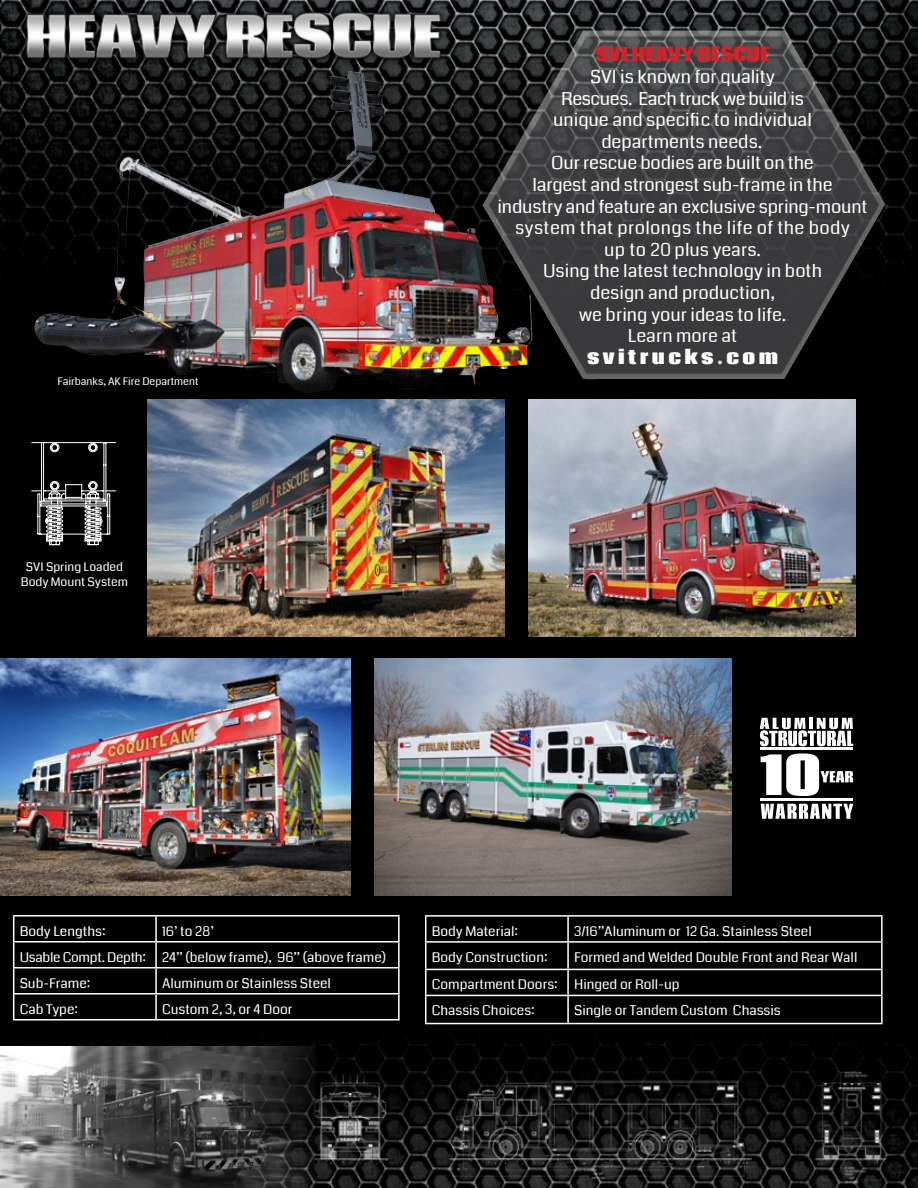
<style>
.page{position:relative;width:918px;height:1188px;background:#fff}
.page>*{position:absolute;margin:0;border:0;box-sizing:border-box;transform-origin:0 0}
.t1{font:18px/21.6px "Coda";color:#fff;text-align:center}
.t2{font:800 18px "Coda";color:#d1232a}
.t3{font:800 18px "Coda";letter-spacing:.19em;color:#fff}
.t4{font:13.5px "Coda";color:#fff}
.t5{font:13.5px "Coda";letter-spacing:-.02em;color:#fff}
.t6{font:12px "Coda";color:#fff}
.t7{font:10.5px "Coda";color:#fff}
</style>
<div class="page">
<img style="left:0;top:0;width:918px;height:1188px">
<img style="left:19px;top:6px;width:429px;height:61px">
<img style="left:482px;top:31px;width:403px;height:348px">
<img style="left:529px;top:400px;width:326px;height:236px">
<img style="left:148px;top:400px;width:356px;height:236px">
<img style="left:0;top:659px;width:350px;height:237px">
<img style="left:375px;top:659px;width:356px;height:237px">
<img style="left:0;top:1047px;width:904px;height:141px">
<img style="left:33px;top:75px;width:465px;height:319px">
<hr style="left:13px;top:915px;width:143px;height:1px;background:#fff">
<hr style="left:156px;top:941px;width:244px;height:2px;background:#fff">
<hr style="left:156px;top:967px;width:244px;height:2px;background:#fff">
<hr style="left:13px;top:993px;width:143px;height:2px;background:#fff">
<hr style="left:156px;top:993px;width:244px;height:2px;background:#fff">
<hr style="left:13px;top:1019px;width:143px;height:2px;background:#fff">
<hr style="left:155px;top:916px;width:2px;height:25px;background:#fff">
<hr style="left:398px;top:916px;width:2px;height:25px;background:#fff">
<hr style="left:156px;top:915px;width:244px;height:1px;background:#fff">
<hr style="left:155px;top:969px;width:2px;height:24px;background:#fff">
<hr style="left:155px;top:995px;width:2px;height:24px;background:#fff">
<hr style="left:398px;top:995px;width:2px;height:24px;background:#fff">
<hr style="left:13px;top:941px;width:143px;height:2px;background:#fff">
<svg style="left:13px;top:916px;width:1px;height:103px"></svg>
<hr style="left:155px;top:943px;width:2px;height:24px;background:#fff">
<hr style="left:398px;top:943px;width:2px;height:24px;background:#fff">
<hr style="left:13px;top:967px;width:143px;height:2px;background:#fff">
<hr style="left:398px;top:969px;width:2px;height:24px;background:#fff">
<hr style="left:156px;top:1019px;width:244px;height:2px;background:#fff">
<hr style="left:425px;top:915px;width:143px;height:2px;background:#fff">
<hr style="left:568px;top:941px;width:315px;height:2px;background:#fff">
<hr style="left:568px;top:969px;width:315px;height:1px;background:#fff">
<hr style="left:425px;top:995px;width:143px;height:1px;background:#fff">
<hr style="left:568px;top:995px;width:315px;height:1px;background:#fff">
<hr style="left:425px;top:1023px;width:143px;height:1px;background:#fff">
<hr style="left:567px;top:917px;width:2px;height:24px;background:#fff">
<hr style="left:881px;top:917px;width:2px;height:24px;background:#fff">
<hr style="left:568px;top:915px;width:315px;height:2px;background:#fff">
<hr style="left:567px;top:970px;width:2px;height:25px;background:#fff">
<hr style="left:567px;top:996px;width:2px;height:27px;background:#fff">
<hr style="left:881px;top:996px;width:2px;height:27px;background:#fff">
<hr style="left:425px;top:941px;width:143px;height:2px;background:#fff">
<svg style="left:425px;top:917px;width:1px;height:106px"></svg>
<hr style="left:567px;top:943px;width:2px;height:26px;background:#fff">
<hr style="left:881px;top:943px;width:2px;height:26px;background:#fff">
<hr style="left:425px;top:969px;width:143px;height:1px;background:#fff">
<hr style="left:881px;top:970px;width:2px;height:25px;background:#fff">
<hr style="left:568px;top:1023px;width:315px;height:1px;background:#fff">
<hr style="left:761px;top:798px;width:92px;height:3px;background:#fff">
<hr style="left:761px;top:748px;width:92px;height:2px;background:#fff">
<svg style="left:761px;top:753px;width:92px;height:43px"></svg>
<svg style="left:760px;top:718px;width:93px;height:28px"></svg>
<svg style="left:761px;top:804px;width:92px;height:15px"></svg>
<svg style="left:31px;top:442px;width:86px;height:104px;background:#444"></svg>
<p class="t7" style="left:58px;top:374px;width:143px">Fairbanks, AK Fire Department</p>
<p class="t6" style="left:26px;top:559px;width:99px">SVI Spring Loaded</p>
<p class="t6" style="left:21px;top:573px;width:109px">Body Mount System</p>
<p class="t2" style="left:595px;top:40px;width:176px">SVI HEAVY RESCUE</p>
<p class="t1" style="left:553px;top:66px;width:260px">SVI is known for quality<br>Rescues. Each truck we build is unique and specific to individual departments needs.</p>
<p class="t1" style="left:498px;top:152px;width:372px">Our rescue bodies are built on the<br>largest and strongest sub-frame in the<br>industry and feature an exclusive spring-mount system that prolongs the life of the body<br>up to 20 plus years.</p>
<p class="t1" style="left:543px;top:260px;width:281px">Using the latest technology in both design and production,</p>
<p class="t1" style="left:579px;top:303px;width:209px">we bring your ideas to life.</p>
<p class="t1" style="left:628px;top:325px;width:111px">Learn more at</p>
<p class="t3" style="left:587px;top:343px;width:193px">svitrucks.com</p>
<p class="t4" style="left:20px;top:922px;width:87px">Body Lengths:</p>
<p class="t4" style="left:162px;top:922px;width:53px">16’ to 28’</p>
<p class="t5" style="left:20px;top:948px;width:128px">Usable Compt. Depth:</p>
<p class="t4" style="left:162px;top:948px;width:226px">24” (below frame), 96” (above frame)</p>
<p class="t4" style="left:20px;top:974px;width:72px">Sub-Frame:</p>
<p class="t4" style="left:162px;top:974px;width:170px">Aluminum or Stainless Steel</p>
<p class="t4" style="left:20px;top:1000px;width:60px">Cab Type:</p>
<p class="t4" style="left:162px;top:1000px;width:132px">Custom 2, 3, or 4 Door</p>
<p class="t4" style="left:432px;top:922px;width:88px">Body Material:</p>
<p class="t4" style="left:574px;top:922px;width:239px">3/16”Aluminum or 12 Ga. Stainless Steel</p>
<p class="t4" style="left:432px;top:948px;width:117px">Body Construction:</p>
<p class="t4" style="left:574px;top:948px;width:285px">Formed and Welded Double Front and Rear Wall</p>
<p class="t4" style="left:432px;top:975px;width:128px">Compartment Doors:</p>
<p class="t4" style="left:574px;top:975px;width:107px">Hinged or Roll-up</p>
<p class="t4" style="left:432px;top:1001px;width:105px">Chassis Choices:</p>
<p class="t4" style="left:574px;top:1001px;width:208px">Single or Tandem Custom Chassis</p>
</div>
